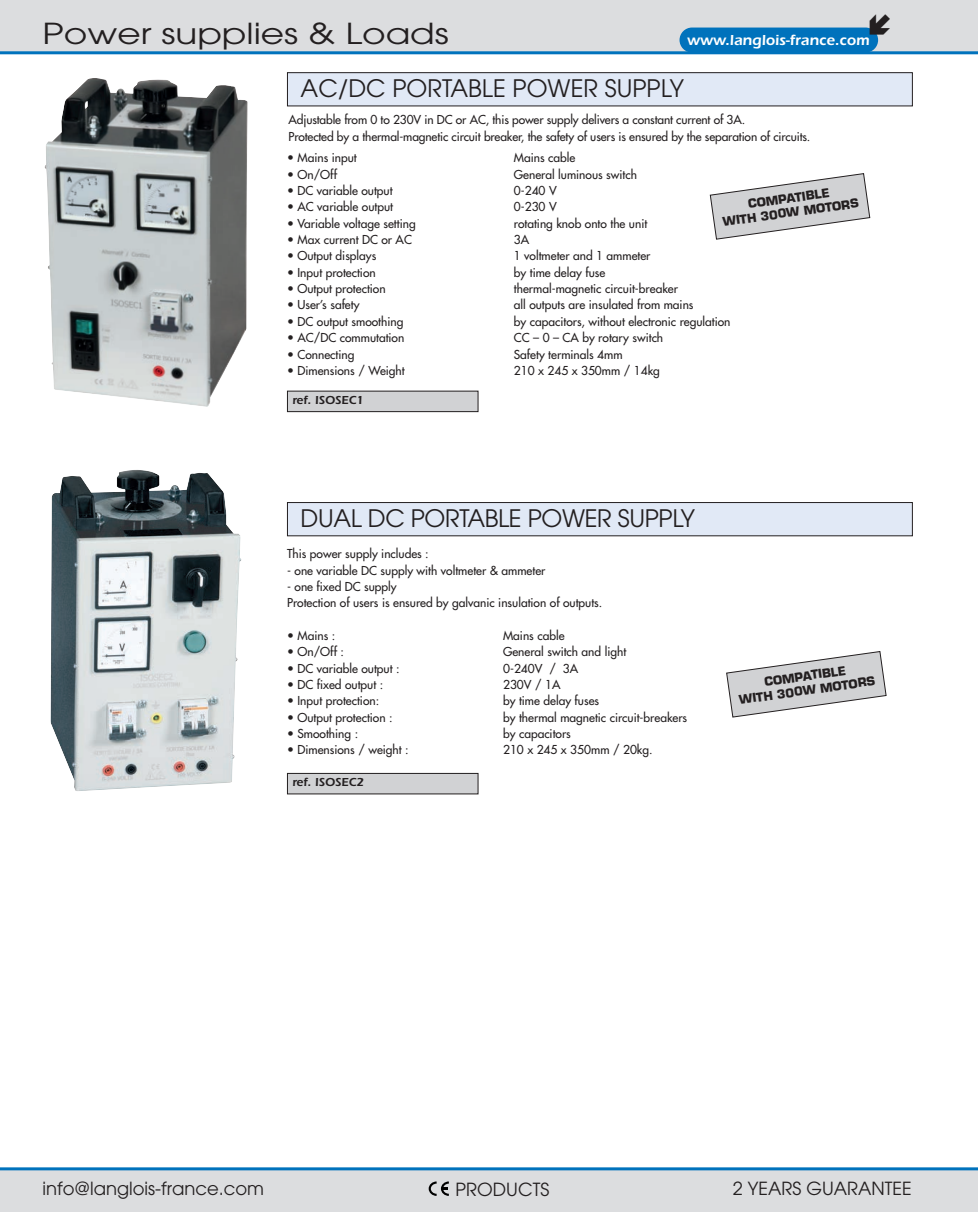
<style>
.page{position:relative;width:978px;height:1212px;background:#fff}
.page>*{position:absolute;margin:0;border:0;box-sizing:border-box;transform-origin:0 0}
.t1{font:28.8px "Avant Garde";color:#231f20;scale:1.25 1}
.t2{font:24px "Avant Garde";letter-spacing:-.015em;color:#231f20}
.t3{font:18px "Avant Garde";color:#231f20}
.t4{font:600 15px "Itc Eras";color:#fff}
.t5{font:12px "Futura";color:#231f20}
.t6{font:700 12px "Eurostile";color:#231f20}
.t7{font:600 12px "Itc Eras";color:#231f20}
</style>
<div class="page">
<img style="left:50px;top:470px;width:192px;height:321px">
<div style="left:287px;top:773px;width:191px;height:21px;background:#d1d2d4"></div>
<div style="left:287px;top:773px;width:191px;height:21px;border:1px solid #231f20"></div>
<div style="left:287px;top:391px;width:191px;height:21px;background:#d1d2d4"></div>
<div style="left:287px;top:391px;width:191px;height:21px;border:1px solid #231f20"></div>
<img style="left:45px;top:78px;width:203px;height:329px">
<svg style="left:709px;top:173px;width:162px;height:67px"></svg>
<svg style="left:726px;top:651px;width:161px;height:67px"></svg>
<div style="left:287px;top:73px;width:625px;height:33px;background:#e1e9f6"></div>
<div style="left:287px;top:72px;width:626px;height:34px;border:1px solid #231f20"></div>
<div style="left:287px;top:502px;width:625px;height:34px;background:#e1e9f6"></div>
<div style="left:287px;top:502px;width:626px;height:34px;border:1px solid #231f20"></div>
<div style="left:0;top:0;width:978px;height:54px;background:#dcdddf"></div>
<hr style="left:0;top:51px;width:978px;height:3px;background:#0072bc">
<div style="left:0;top:1169px;width:978px;height:43px;background:#dcdddf"></div>
<hr style="left:0;top:1167px;width:978px;height:3px;background:#0072bc">
<svg style="left:429px;top:1181px;width:20px;height:15px"></svg>
<div style="left:679px;top:28px;width:199px;height:25px;background:#0072bc;border-radius:12px"></div>
<p class="t1" style="left:43px;top:23px;width:327px">Power supplies &amp; Loads</p>
<p class="t4" style="left:687px;top:35px;width:184px">www.langlois-france.com</p>
<p class="t2" style="left:301px;top:80px;width:385px">AC/DC PORTABLE POWER SUPPLY</p>
<p class="t5" style="left:289px;top:114px;width:458px">Adjustable from 0 to 230V in DC or AC, this power supply delivers a constant current of 3A.</p>
<p class="t5" style="left:289px;top:130px;width:523px">Protected by a thermal-magnetic circuit breaker, the safety of users is ensured by the separation of circuits.</p>
<p class="t5" style="left:287px;top:152px;width:71px">• Mains input</p>
<p class="t5" style="left:514px;top:152px;width:63px">Mains cable</p>
<p class="t5" style="left:287px;top:168px;width:52px">• On/Off</p>
<p class="t5" style="left:514px;top:168px;width:125px">General luminous switch</p>
<p class="t5" style="left:287px;top:185px;width:107px">• DC variable output</p>
<p class="t5" style="left:514px;top:185px;width:44px">0-240 V</p>
<p class="t5" style="left:287px;top:201px;width:108px">• AC variable output</p>
<p class="t5" style="left:514px;top:201px;width:44px">0-230 V</p>
<p class="t5" style="left:287px;top:217px;width:130px">• Variable voltage setting</p>
<p class="t5" style="left:514px;top:217px;width:135px">rotating knob onto the unit</p>
<p class="t5" style="left:287px;top:234px;width:126px">• Max current DC or AC</p>
<p class="t5" style="left:514px;top:234px;width:17px">3A</p>
<p class="t5" style="left:287px;top:250px;width:91px">• Output displays</p>
<p class="t5" style="left:514px;top:250px;width:138px">1 voltmeter and 1 ammeter</p>
<p class="t5" style="left:287px;top:266px;width:90px">• Input protection</p>
<p class="t5" style="left:514px;top:266px;width:93px">by time delay fuse</p>
<p class="t5" style="left:287px;top:283px;width:100px">• Output protection</p>
<p class="t5" style="left:514px;top:283px;width:166px">thermal-magnetic circuit-breaker</p>
<p class="t5" style="left:287px;top:299px;width:74px">• User’s safety</p>
<p class="t5" style="left:514px;top:299px;width:181px">all outputs are insulated from mains</p>
<p class="t5" style="left:287px;top:315px;width:118px">• DC output smoothing</p>
<p class="t5" style="left:514px;top:315px;width:218px">by capacitors, without electronic regulation</p>
<p class="t5" style="left:287px;top:332px;width:119px">• AC/DC commutation</p>
<p class="t5" style="left:514px;top:332px;width:151px">CC – 0 – CA by rotary switch</p>
<p class="t5" style="left:287px;top:348px;width:69px">• Connecting</p>
<p class="t5" style="left:514px;top:348px;width:110px">Safety terminals 4mm</p>
<p class="t5" style="left:287px;top:364px;width:119px">• Dimensions / Weight</p>
<p class="t5" style="left:514px;top:364px;width:148px">210 x 245 x 350mm / 14kg</p>
<p class="t6" style="left:747px;top:199px;width:84px;rotate:-8deg">COMPATIBLE</p>
<p class="t6" style="left:722px;top:217px;width:139px;rotate:-8deg">WITH 300W MOTORS</p>
<p class="t7" style="left:292px;top:396px;width:73px">ref. ISOSEC1</p>
<p class="t2" style="left:301px;top:509px;width:396px">DUAL DC PORTABLE POWER SUPPLY</p>
<p class="t5" style="left:287px;top:548px;width:143px">This power supply includes :</p>
<p class="t5" style="left:287px;top:564px;width:260px">- one variable DC supply with voltmeter &amp; ammeter</p>
<p class="t5" style="left:287px;top:580px;width:111px">- one fixed DC supply</p>
<p class="t5" style="left:287px;top:597px;width:317px">Protection of users is ensured by galvanic insulation of outputs.</p>
<p class="t5" style="left:287px;top:629px;width:50px">• Mains :</p>
<p class="t5" style="left:503px;top:629px;width:63px">Mains cable</p>
<p class="t5" style="left:287px;top:646px;width:58px">• On/Off :</p>
<p class="t5" style="left:503px;top:646px;width:125px">General switch and light</p>
<p class="t5" style="left:287px;top:662px;width:114px">• DC variable output :</p>
<p class="t5" style="left:503px;top:662px;width:77px">0-240V / 3A</p>
<p class="t5" style="left:287px;top:678px;width:98px">• DC fixed output :</p>
<p class="t5" style="left:503px;top:678px;width:59px">230V / 1A</p>
<p class="t5" style="left:287px;top:695px;width:94px">• Input protection:</p>
<p class="t5" style="left:503px;top:695px;width:98px">by time delay fuses</p>
<p class="t5" style="left:287px;top:711px;width:107px">• Output protection :</p>
<p class="t5" style="left:503px;top:711px;width:186px">by thermal magnetic circuit-breakers</p>
<p class="t5" style="left:287px;top:727px;width:73px">• Smoothing :</p>
<p class="t5" style="left:503px;top:727px;width:69px">by capacitors</p>
<p class="t5" style="left:287px;top:744px;width:123px">• Dimensions / weight :</p>
<p class="t5" style="left:503px;top:744px;width:151px">210 x 245 x 350mm / 20kg.</p>
<p class="t7" style="left:292px;top:778px;width:73px">ref. ISOSEC2</p>
<p class="t6" style="left:764px;top:677px;width:84px;rotate:-8deg">COMPATIBLE</p>
<p class="t6" style="left:739px;top:695px;width:139px;rotate:-8deg">WITH 300W MOTORS</p>
<p class="t3" style="left:43px;top:1182px;width:223px">info@langlois-france.com</p>
<p class="t3" style="left:456px;top:1182px;width:95px">PRODUCTS</p>
<p class="t3" style="left:733px;top:1182px;width:180px">2 YEARS GUARANTEE</p>
</div>
